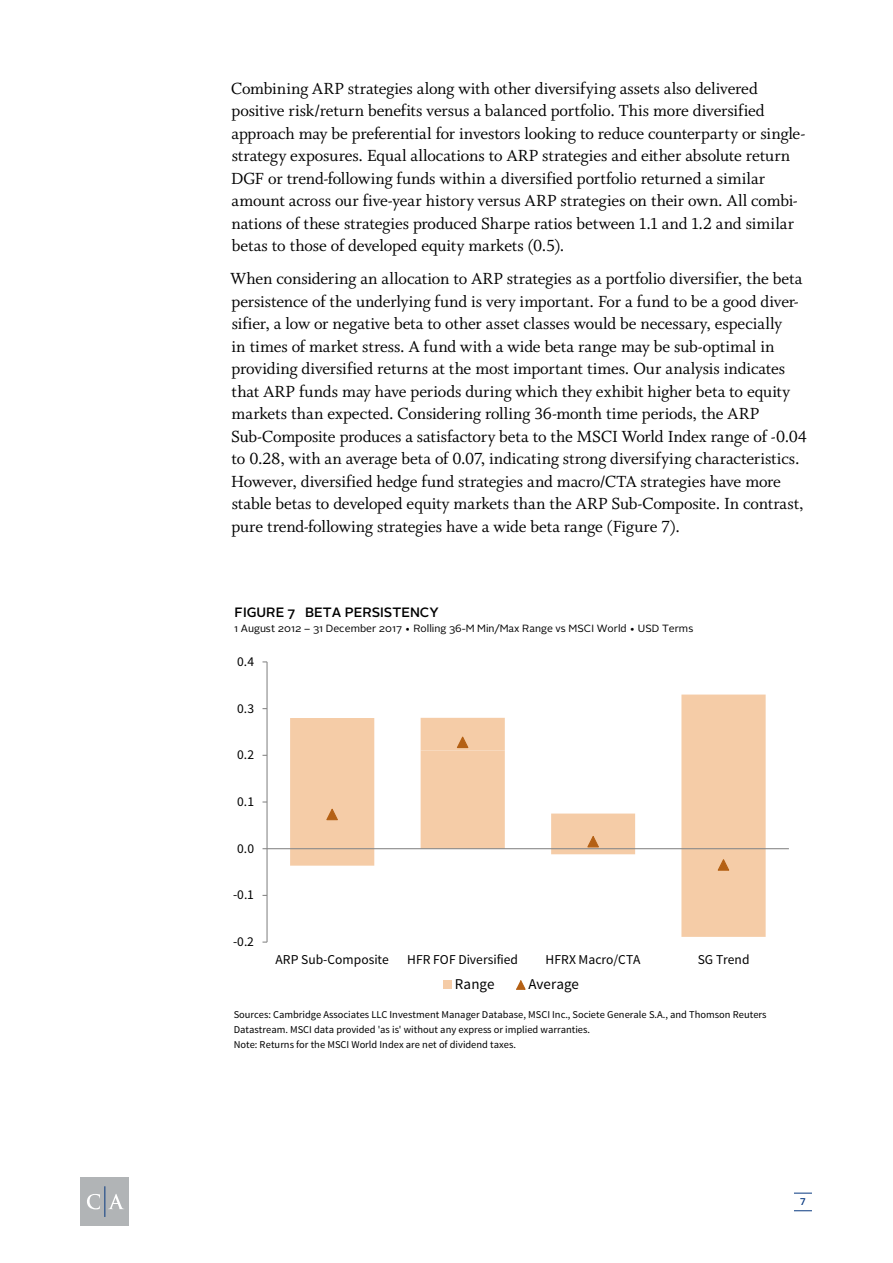
<style>
.page{position:relative;width:893px;height:1263px;background:#fff}
.page>*{position:absolute;margin:0;border:0;box-sizing:border-box;transform-origin:0 0}
.t1{font:18px/22.5px "Whitman";letter-spacing:-.01em;color:#000}
.t2{font:15px "Source Sans Pro";color:#000}
.t3{font:13.5px "Source Sans Pro";color:#000}
.t4{font:500 13.5px "Alright Sans";color:#000}
.t5{font:10.5px/14.5px "Source Sans Pro";color:#000}
.t6{font:10.5px "Alright Sans";letter-spacing:-.005em;color:#000}
.t7{font:500 9.75px "Alright Sans";color:#083981}
</style>
<div class="page">
<svg style="left:290px;top:849px;width:476px;height:88px"></svg>
<svg style="left:290px;top:694px;width:476px;height:154px;fill:#f5cca7"></svg>
<hr style="left:266px;top:662px;width:2px;height:280px;background:#868686">
<hr style="left:267px;top:848px;width:522px;height:1px;background:#868686">
<svg style="left:325px;top:808px;width:14px;height:13px"></svg>
<svg style="left:456px;top:736px;width:14px;height:13px"></svg>
<svg style="left:586px;top:835px;width:14px;height:13px"></svg>
<svg style="left:716px;top:858px;width:14px;height:13px"></svg>
<div style="left:443px;top:980px;width:8px;height:9px;background:#f5cca7"></div>
<svg style="left:516px;top:980px;width:10px;height:10px"></svg>
<div style="left:80px;top:1177px;width:49px;height:49px;background:#b1b4b6"></div>
<svg style="left:87px;top:1194px;width:13px;height:15px"></svg>
<svg style="left:108px;top:1194px;width:16px;height:15px"></svg>
<hr style="left:104px;top:1186px;width:1px;height:31px;background:#083981">
<svg style="left:794px;top:1193px;width:18px;height:1px"></svg>
<svg style="left:794px;top:1210px;width:18px;height:1px"></svg>
<p class="t1" style="left:231px;top:77px;width:576px">Combining ARP strategies along with other diversifying assets also delivered positive risk/return benefits versus a balanced portfolio. This more diversified approach may be preferential for investors looking to reduce counterparty or single&shy;strategy exposures. Equal allocations to ARP strategies and either absolute return DGF or trend-following funds within a diversified portfolio returned a similar amount across our five-year history versus ARP strategies on their own. All combi&shy;nations of these strategies produced Sharpe ratios between 1.1 and 1.2 and similar betas to those of developed equity markets (0.5).</p>
<p class="t1" style="left:231px;top:268px;width:578px">When considering an allocation to ARP strategies as a portfolio diversifier, the beta persistence of the underlying fund is very important. For a fund to be a good diver&shy;sifier, a low or negative beta to other asset classes would be necessary, especially<br>in times of market stress. A fund with a wide beta range may be sub-optimal in providing diversified returns at the most important times. Our analysis indicates that ARP funds may have periods during which they exhibit higher beta to equity markets than expected. Considering rolling 36-month time periods, the ARP Sub-Composite produces a satisfactory beta to the MSCI World Index range of -0.04 to 0.28, with an average beta of 0.07, indicating strong diversifying characteristics.<br>However, diversified hedge fund strategies and macro/CTA strategies have more stable betas to developed equity markets than the ARP Sub-Composite. In contrast, pure trend-following strategies have a wide beta range (Figure 7).</p>
<p class="t4" style="left:235px;top:603px;width:206px">FIGURE 7 BETA PERSISTENCY</p>
<p class="t6" style="left:234px;top:621px;width:461px">1 August 2012 – 31 December 2017 • Rolling 36-M Min/Max Range vs MSCI World • USD Terms</p>
<p class="t3" style="left:237px;top:653px;width:18px">0.4</p>
<p class="t3" style="left:237px;top:700px;width:18px">0.3</p>
<p class="t3" style="left:237px;top:746px;width:18px">0.2</p>
<p class="t3" style="left:237px;top:793px;width:18px">0.1</p>
<p class="t3" style="left:237px;top:840px;width:18px">0.0</p>
<p class="t3" style="left:233px;top:886px;width:22px">-0.1</p>
<p class="t3" style="left:233px;top:933px;width:22px">-0.2</p>
<p class="t3" style="left:276px;top:951px;width:115px">ARP Sub-Composite</p>
<p class="t3" style="left:407px;top:951px;width:112px">HFR FOF Diversified</p>
<p class="t3" style="left:546px;top:951px;width:96px">HFRX Macro/CTA</p>
<p class="t3" style="left:698px;top:951px;width:53px">SG Trend</p>
<p class="t2" style="left:455px;top:975px;width:41px">Range</p>
<p class="t2" style="left:528px;top:975px;width:52px">Average</p>
<p class="t5" style="left:234px;top:1008px;width:534px">Sources: Cambridge Associates LLC Investment Manager Database, MSCI Inc., Societe Generale S.A., and Thomson Reuters<br>Datastream. MSCI data provided 'as is' without any express or implied warranties.</p>
<p class="t5" style="left:234px;top:1038px;width:284px">Note: Returns for the MSCI World Index are net of dividend taxes.</p>
<p class="t7" style="left:800px;top:1195px;width:8px">7</p>
</div>
